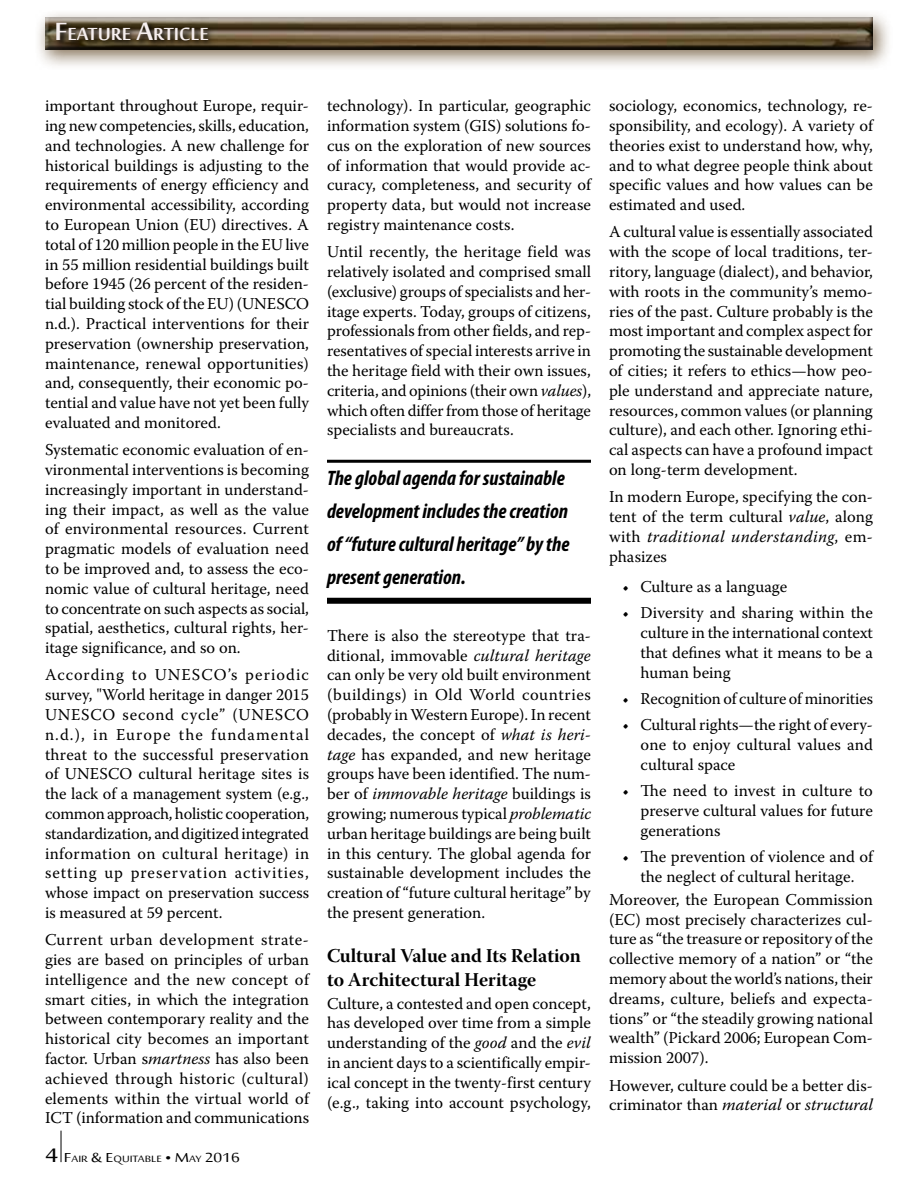
<style>
.page{position:relative;width:918px;height:1188px;background:#fff}
.page>*{position:absolute;margin:0;border:0;box-sizing:border-box;transform-origin:0 0}
.t1{font:700 24.15px "Sakkal Majalla";color:#f6efef}
.t2{font:italic 700 condensed 21px/33px "Myriad Pro";color:#000}
.t3{font:19.5px/23.4px "Warnock Pro Bold Subh";color:#000}
.t4{font:16.5px/19.8px "Warnock Pro";color:#000;text-align:justify}
.t5{font:12.6px "Sakkal Majalla";color:#000;scale:1.2 1}
.s1{font-size:34.5px}
.s2{font-style:italic}
.s3{font-size:27px}
.s4{font-size:18px}
</style>
<div class="page">
<hr style="left:61px;top:1131px;width:1px;height:31px;background:#000">
<div style="left:34px;top:9px;width:859px;height:62px;background:#614827;opacity:.75"></div>
<div style="left:44px;top:15px;width:829px;height:34px;background:#ece9e5"></div>
<div style="left:44px;top:17px;width:829px;height:33px;background:#000;opacity:.75"></div>
<svg style="left:54px;top:20px;width:162px;height:28px;background:#4e432f"></svg>
<hr style="left:327px;top:460px;width:264px;height:3px;background:#000">
<div style="left:327px;top:598px;width:264px;height:6px;background:#000"></div>
<h1 class="t1" style="left:55px;top:21px;width:156px"><span class="s1">F</span>eature <span class="s1">A</span>rticle</h1>
<p class="t4" style="left:45px;top:96px;width:266px">important throughout Europe, requir&shy;ing new competencies, skills, education, and technologies. A new challenge for historical buildings is adjusting to the requirements of energy efficiency and environmental accessibility, according to European Union (EU) directives. A total of 120 million people in the EU live in 55 million residential buildings built before 1945 (26 percent of the residen&shy;tial building stock of the EU) (UNESCO n.d.). Practical interventions for their preservation (ownership preservation, maintenance, renewal opportunities) and, consequently, their economic po&shy;tential and value have not yet been fully evaluated and monitored.</p>
<p class="t4" style="left:45px;top:440px;width:266px">Systematic economic evaluation of en&shy;vironmental interventions is becoming increasingly important in understand&shy;ing their impact, as well as the value of environmental resources. Current pragmatic models of evaluation need to be improved and, to assess the eco&shy;nomic value of cultural heritage, need to concentrate on such aspects as social, spatial, aesthetics, cultural rights, her&shy;itage significance, and so on.</p>
<p class="t4" style="left:45px;top:665px;width:266px">According to UNESCO’s periodic survey, "World heritage in danger 2015<br>UNESCO second cycle” (UNESCO n.d.), in Europe the fundamental threat to the successful preservation of UNESCO cultural heritage sites is the lack of a management system (e.g., common approach, holistic cooperation, standardization, and digitized integrated information on cultural heritage) in setting up preservation activities, whose impact on preservation success is measured at 59 percent.</p>
<p class="t4" style="left:45px;top:930px;width:266px">Current urban development strate&shy;gies are based on principles of urban intelligence and the new concept of smart cities, in which the integration between contemporary reality and the historical city becomes an important factor. Urban s<span class="s2">martness</span> has also been achieved through historic (cultural) elements within the virtual world of ICT (information and communications</p>
<p class="t5" style="left:45px;top:1152px;width:164px"><span class="s3">4</span> <span class="s4">F</span>air <span class="s4">&amp; E</span>quitable <span class="s4">• M</span>ay <span class="s4">2016</span></p>
<p class="t4" style="left:327px;top:96px;width:266px">technology). In particular, geographic information system (GIS) solutions fo&shy;cus on the exploration of new sources of information that would provide ac&shy;curacy, completeness, and security of property data, but would not increase registry maintenance costs.</p>
<p class="t4" style="left:327px;top:242px;width:266px">Until recently, the heritage field was relatively isolated and comprised small (exclusive) groups of specialists and her&shy;itage experts. Today, groups of citizens, professionals from other fields, and rep&shy;resentatives of special interests arrive in the heritage field with their own issues, criteria, and opinions (their own <span class="s2">values</span>), which often differ from those of heritage specialists and bureaucrats.</p>
<p class="t2" style="left:327px;top:462px;width:244px">The global agenda for sustainable development includes the creation of “future cultural heritage” by the present generation.</p>
<p class="t4" style="left:327px;top:625px;width:266px">There is also the stereotype that tra&shy;ditional, immovable <span class="s2">cultural heritage </span>can only be very old built environment (buildings) in Old World countries (probably in Western Europe). In recent decades, the concept of <span class="s2">what is heri&shy;tage</span> has expanded, and new heritage groups have been identified. The num&shy;ber of <span class="s2">immovable heritage</span> buildings is growing; numerous typical <span class="s2">problematic </span>urban heritage buildings are being built in this century. The global agenda for sustainable development includes the creation of “future cultural heritage” by the present generation.</p>
<p class="t3" style="left:327px;top:944px;width:256px">Cultural Value and Its Relation to Architectural Heritage</p>
<p class="t4" style="left:327px;top:993px;width:266px">Culture, a contested and open concept, has developed over time from a simple understanding of the <span class="s2">good</span> and the <span class="s2">evil </span>in ancient days to a scientifically empir&shy;ical concept in the twenty-first century (e.g., taking into account psychology,</p>
<p class="t4" style="left:609px;top:96px;width:266px">sociology, economics, technology, re&shy;sponsibility, and ecology). A variety of theories exist to understand how, why, and to what degree people think about specific values and how values can be estimated and used.</p>
<p class="t4" style="left:609px;top:222px;width:266px">A cultural value is essentially associated with the scope of local traditions, ter&shy;ritory, language (dialect), and behavior, with roots in the community’s memo&shy;ries of the past. Culture probably is the most important and complex aspect for promoting the sustainable development of cities; it refers to ethics—how peo&shy;ple understand and appreciate nature, resources, common values (or planning culture), and each other. Ignoring ethi&shy;cal aspects can have a profound impact on long-term development.</p>
<p class="t4" style="left:609px;top:487px;width:266px">In modern Europe, specifying the con&shy;tent of the term cultural <span class="s2">value</span>, along with <span class="s2">traditional understanding</span>, em&shy;phasizes</p>
<p class="t4" style="left:622px;top:576px;width:166px">• Culture as a language</p>
<p class="t4" style="left:640px;top:603px;width:234px;text-indent:-18px">• Diversity and sharing within the culture in the international context that defines what it means to be a human being</p>
<p class="t4" style="left:622px;top:688px;width:252px">• Recognition of culture of minorities</p>
<p class="t4" style="left:641px;top:715px;width:234px;text-indent:-18px">• Cultural rights—the right of every&shy;one to enjoy cultural values and cultural space</p>
<p class="t4" style="left:641px;top:781px;width:234px;text-indent:-18px">• The need to invest in culture to preserve cultural values for future generations</p>
<p class="t4" style="left:622px;top:846px;width:252px;text-align:center">• The prevention of violence and of the neglect of cultural heritage.</p>
<p class="t4" style="left:609px;top:889px;width:266px">Moreover, the European Commission (EC) most precisely characterizes cul&shy;ture as “the treasure or repository of the collective memory of a nation” or “the memory about the world’s nations, their dreams, culture, beliefs and expecta&shy;tions” or “the steadily growing national wealth” (Pickard 2006; European Com&shy;mission 2007).</p>
<p class="t4" style="left:609px;top:1075px;width:266px">However, culture could be a better dis&shy;criminator than <span class="s2">material</span> or <span class="s2">structural</span></p>
</div>
